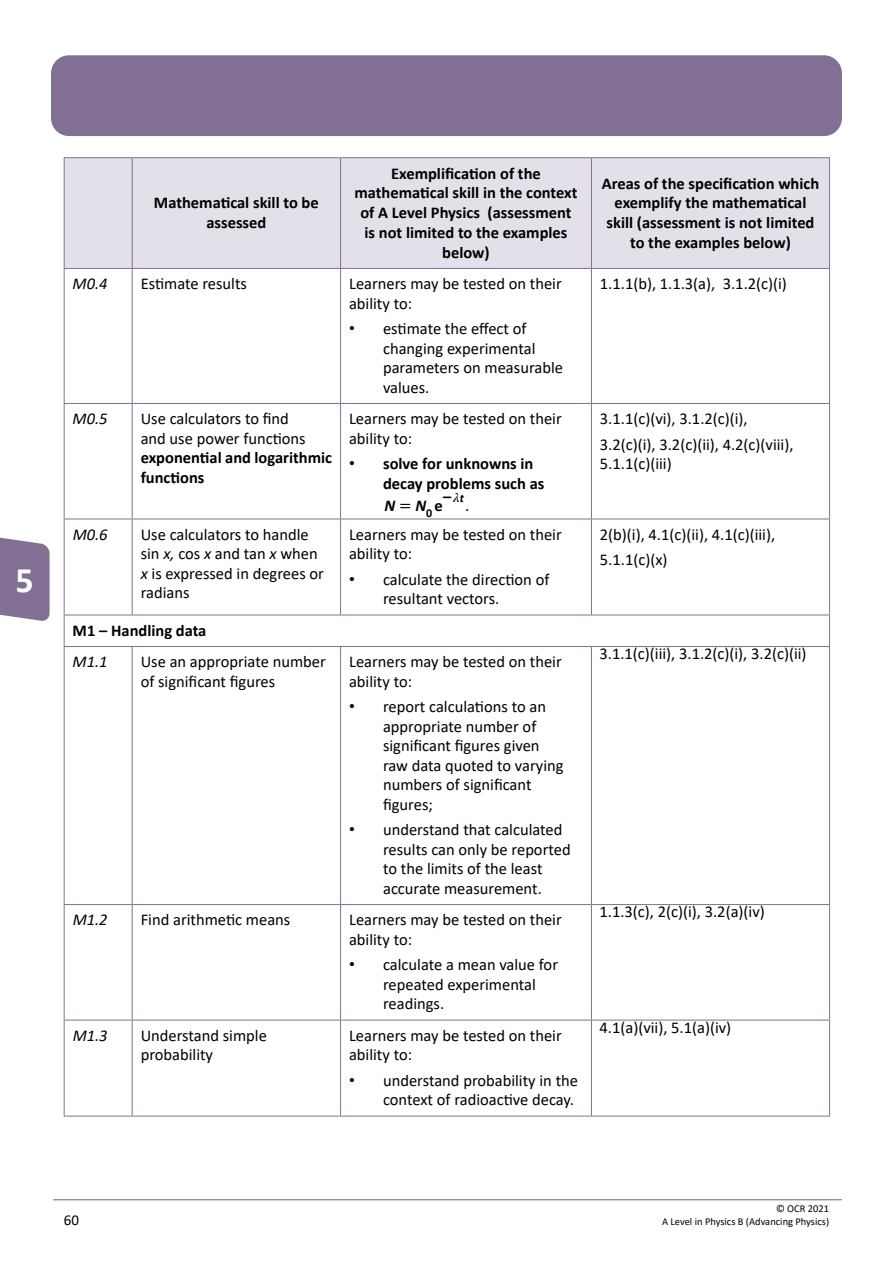
<style>
.page{position:relative;width:893px;height:1263px;background:#fff}
.page>*{position:absolute;margin:0;border:0;box-sizing:border-box;transform-origin:0 0}
.t1{font:700 36px "Calibri";color:#fff}
.TableText{font:16.5px/19.5px "Calibri";color:#000}
.TableHeader3{font:700 16.5px/19.8px "Calibri";color:#000;text-align:center}
.TableText-2{font:italic 16.5px "Calibri";color:#000}
.TableText-3{font:700 16.5px "Calibri";color:#000}
.t2{font:italic 700 16.5px "Calibri";color:#000}
.t3{font:700 16.5px "MM Times";color:#000}
.t4{font:15px "Calibri";color:#000}
.t5{font:italic 700 12px "M Ma Greek";color:#000}
.t6{font:10.5px "Calibri";color:#000}
.s1{font-family:"Arial"}
.s2{font-weight:700}
.s3{font-family:"Arial";font-weight:400}
.s4{font-style:normal}
.s5{font-family:"Calibri"}
.s6{font-style:italic}
</style>
<div class="page">
<hr style="left:53px;top:1199px;width:789px;height:1px;background:#826f94">
<div style="left:51px;top:55px;width:791px;height:81px;background:#826f94;border-radius:18px"></div>
<svg style="left:0;top:537px;width:50px;height:84px;background:#8e7d9e"></svg>
<div style="left:65px;top:158px;width:764px;height:110px;background:#e4e0e9"></div>
<hr style="left:829px;top:615px;width:1px;height:31px;background:#826f94">
<hr style="left:132px;top:269px;width:1px;height:134px;background:#826f94">
<hr style="left:64px;top:403px;width:68px;height:1px;background:#826f94">
<hr style="left:132px;top:403px;width:209px;height:1px;background:#826f94">
<hr style="left:341px;top:403px;width:250px;height:1px;background:#826f94">
<hr style="left:340px;top:269px;width:1px;height:134px;background:#826f94">
<hr style="left:591px;top:269px;width:1px;height:134px;background:#826f94">
<hr style="left:829px;top:269px;width:1px;height:134px;background:#826f94">
<hr style="left:829px;top:404px;width:1px;height:115px;background:#826f94">
<hr style="left:829px;top:519px;width:1px;height:96px;background:#826f94">
<hr style="left:132px;top:404px;width:1px;height:115px;background:#826f94">
<hr style="left:340px;top:404px;width:1px;height:115px;background:#826f94">
<hr style="left:591px;top:403px;width:239px;height:1px;background:#826f94">
<hr style="left:591px;top:404px;width:1px;height:115px;background:#826f94">
<hr style="left:64px;top:519px;width:68px;height:1px;background:#826f94">
<hr style="left:132px;top:519px;width:209px;height:1px;background:#826f94">
<hr style="left:132px;top:519px;width:1px;height:96px;background:#826f94">
<hr style="left:341px;top:519px;width:250px;height:1px;background:#826f94">
<hr style="left:340px;top:519px;width:1px;height:96px;background:#826f94">
<hr style="left:591px;top:519px;width:239px;height:1px;background:#826f94">
<hr style="left:591px;top:519px;width:1px;height:96px;background:#826f94">
<hr style="left:64px;top:615px;width:68px;height:1px;background:#826f94">
<hr style="left:132px;top:615px;width:209px;height:1px;background:#826f94">
<hr style="left:341px;top:615px;width:250px;height:1px;background:#826f94">
<hr style="left:591px;top:615px;width:239px;height:1px;background:#826f94">
<hr style="left:64px;top:646px;width:68px;height:1px;background:#826f94">
<hr style="left:132px;top:646px;width:209px;height:1px;background:#826f94">
<hr style="left:132px;top:647px;width:1px;height:257px;background:#826f94">
<hr style="left:64px;top:904px;width:68px;height:1px;background:#826f94">
<hr style="left:64px;top:269px;width:1px;height:134px;background:#826f94">
<hr style="left:64px;top:404px;width:1px;height:115px;background:#826f94">
<hr style="left:64px;top:519px;width:1px;height:96px;background:#826f94">
<hr style="left:64px;top:615px;width:1px;height:31px;background:#826f94">
<hr style="left:64px;top:647px;width:1px;height:257px;background:#826f94">
<hr style="left:64px;top:905px;width:1px;height:115px;background:#826f94">
<hr style="left:64px;top:1020px;width:1px;height:96px;background:#826f94">
<hr style="left:132px;top:904px;width:209px;height:1px;background:#826f94">
<hr style="left:132px;top:905px;width:1px;height:115px;background:#826f94">
<hr style="left:64px;top:1020px;width:68px;height:1px;background:#826f94">
<hr style="left:132px;top:1020px;width:209px;height:1px;background:#826f94">
<hr style="left:132px;top:1020px;width:1px;height:96px;background:#826f94">
<hr style="left:64px;top:1116px;width:68px;height:1px;background:#826f94">
<hr style="left:132px;top:1116px;width:209px;height:1px;background:#826f94">
<hr style="left:64px;top:157px;width:68px;height:1px;background:#826f94">
<hr style="left:132px;top:157px;width:209px;height:1px;background:#826f94">
<hr style="left:132px;top:158px;width:1px;height:110px;background:#826f94">
<hr style="left:341px;top:157px;width:250px;height:1px;background:#826f94">
<hr style="left:340px;top:158px;width:1px;height:110px;background:#826f94">
<hr style="left:591px;top:157px;width:239px;height:1px;background:#826f94">
<hr style="left:591px;top:158px;width:1px;height:110px;background:#826f94">
<hr style="left:829px;top:158px;width:1px;height:110px;background:#826f94">
<hr style="left:64px;top:268px;width:68px;height:1px;background:#826f94">
<hr style="left:132px;top:268px;width:209px;height:1px;background:#826f94">
<hr style="left:341px;top:268px;width:250px;height:1px;background:#826f94">
<hr style="left:591px;top:268px;width:239px;height:1px;background:#826f94">
<hr style="left:341px;top:646px;width:250px;height:1px;background:#826f94">
<hr style="left:340px;top:647px;width:1px;height:257px;background:#826f94">
<hr style="left:591px;top:646px;width:239px;height:1px;background:#826f94">
<hr style="left:591px;top:647px;width:1px;height:257px;background:#826f94">
<hr style="left:341px;top:904px;width:250px;height:1px;background:#826f94">
<hr style="left:340px;top:905px;width:1px;height:115px;background:#826f94">
<hr style="left:591px;top:905px;width:1px;height:115px;background:#826f94">
<hr style="left:341px;top:1020px;width:250px;height:1px;background:#826f94">
<hr style="left:340px;top:1020px;width:1px;height:96px;background:#826f94">
<hr style="left:591px;top:1020px;width:1px;height:96px;background:#826f94">
<hr style="left:341px;top:1116px;width:250px;height:1px;background:#826f94">
<hr style="left:591px;top:1116px;width:239px;height:1px;background:#826f94">
<hr style="left:64px;top:158px;width:1px;height:110px;background:#826f94">
<hr style="left:829px;top:647px;width:1px;height:257px;background:#826f94">
<hr style="left:591px;top:904px;width:239px;height:1px;background:#826f94">
<hr style="left:829px;top:905px;width:1px;height:115px;background:#826f94">
<hr style="left:591px;top:1020px;width:239px;height:1px;background:#826f94">
<hr style="left:829px;top:1020px;width:1px;height:96px;background:#826f94">
<h1 class="t1" style="left:16px;top:555px;width:20px">5</h1>
<h1 class="TableHeader3" style="left:154px;top:193px;width:166px">Mathematical skill to be assessed</h1>
<h1 class="TableHeader3" style="left:354px;top:163px;width:225px">Exemplification of the mathematical skill in the context of A Level Physics (assessment is not limited to the examples below)</h1>
<h1 class="TableHeader3" style="left:602px;top:173px;width:219px">Areas of the specification which exemplify the mathematical skill (assessment is not limited to the examples below)</h1>
<p class="TableText-2" style="left:73px;top:272px;width:36px">M0.4</p>
<p class="TableText" style="left:141px;top:274px;width:108px">Estimate results</p>
<p class="TableText" style="left:349px;top:274px;width:214px">Learners may be tested on their ability to:</p>
<p class="TableText" style="left:383px;top:319px;width:181px;text-indent:-34px"><span class="s1">•</span> estimate the effect of changing experimental parameters on measurable values.</p>
<p class="TableText-2" style="left:73px;top:407px;width:36px">M0.5</p>
<p class="TableText" style="left:141px;top:409px;width:193px">Use calculators to find<br>and use power functions <span class="s2">exponential and logarithmic functions</span></p>
<p class="TableText" style="left:349px;top:409px;width:214px">Learners may be tested on their ability to:</p>
<p class="TableHeader3" style="left:383px;top:454px;width:163px;text-align:left;text-indent:-34px"><span class="s3">•</span> solve for unknowns in decay problems such as</p>
<p class="t2" style="left:384px;top:494px;width:60px">N N<span class="s4">e</span><sub>0</sub></p>
<p class="TableHeader3" style="left:443px;top:487px;width:10px">–</p>
<p class="t5" style="left:453px;top:491px;width:12px">m<span class="s5">t</span></p>
<p class="t3" style="left:400px;top:498px;width:13px">=</p>
<p class="TableText-2" style="left:466px;top:494px;width:6px">.</p>
<p class="TableText-2" style="left:73px;top:523px;width:36px">M0.6</p>
<p class="TableText" style="left:141px;top:524px;width:185px">Use calculators to handle sin <span class="s6">x,</span> cos <span class="s6">x</span> and tan <span class="s6">x</span> when <span class="s6">x</span> is expressed in degrees or radians</p>
<p class="TableText" style="left:349px;top:524px;width:214px">Learners may be tested on their ability to:</p>
<p class="TableText" style="left:383px;top:569px;width:168px;text-indent:-34px"><span class="s1">•</span> calculate the direction of resultant vectors.</p>
<p class="TableText-3" style="left:73px;top:619px;width:135px">M1 – Handling data</p>
<p class="TableText-2" style="left:73px;top:650px;width:36px">M1.1</p>
<p class="TableText" style="left:141px;top:652px;width:187px">Use an appropriate number of significant figures</p>
<p class="TableText" style="left:349px;top:652px;width:214px">Learners may be tested on their ability to:</p>
<p class="TableText" style="left:383px;top:697px;width:182px;text-indent:-34px"><span class="s1">•</span> report calculations to an appropriate number of significant figures given raw data quoted to varying numbers of significant figures;</p>
<p class="TableText" style="left:383px;top:820px;width:189px;text-indent:-34px"><span class="s1">•</span> understand that calculated results can only be reported to the limits of the least accurate measurement.</p>
<p class="TableText-2" style="left:73px;top:908px;width:36px">M1.2</p>
<p class="TableText" style="left:141px;top:910px;width:151px">Find arithmetic means</p>
<p class="TableText" style="left:349px;top:910px;width:214px">Learners may be tested on their ability to:</p>
<p class="TableText" style="left:383px;top:955px;width:176px;text-indent:-34px"><span class="s1">•</span> calculate a mean value for repeated experimental readings.</p>
<p class="TableText-2" style="left:73px;top:1024px;width:36px">M1.3</p>
<p class="TableText" style="left:141px;top:1025px;width:128px">Understand simple probability</p>
<p class="TableText" style="left:349px;top:1025px;width:214px">Learners may be tested on their ability to:</p>
<p class="TableText" style="left:349px;top:1070px;width:230px;text-align:right"><span class="s1">•</span> understand probability in the context of radioactive decay.</p>
<p class="TableText" style="left:600px;top:274px;width:188px">1.1.1(b), 1.1.3(a), 3.1.2(c)(i)</p>
<p class="TableText" style="left:600px;top:409px;width:149px">3.1.1(c)(vi), 3.1.2(c)(i),</p>
<p class="TableText" style="left:600px;top:434px;width:195px">3.2(c)(i), 3.2(c)(ii), 4.2(c)(viii),<br>5.1.1(c)(iii)</p>
<p class="TableText" style="left:600px;top:524px;width:177px">2(b)(i), 4.1(c)(ii), 4.1(c)(iii),</p>
<p class="TableText" style="left:600px;top:550px;width:69px">5.1.1(c)(x)</p>
<p class="TableText" style="left:600px;top:644px;width:209px">3.1.1(c)(iii), 3.1.2(c)(i), 3.2(c)(ii)</p>
<p class="TableText" style="left:600px;top:902px;width:167px">1.1.3(c), 2(c)(i), 3.2(a)(iv)</p>
<p class="TableText" style="left:599px;top:1017px;width:133px">4.1(a)(vii), 5.1(a)(iv)</p>
<p class="t6" style="left:776px;top:1201px;width:55px">© OCR 2021</p>
<p class="t4" style="left:64px;top:1209px;width:17px">60</p>
<p class="t6" style="left:662px;top:1214px;width:169px">A Level in Physics B (Advancing Physics)</p>
</div>
